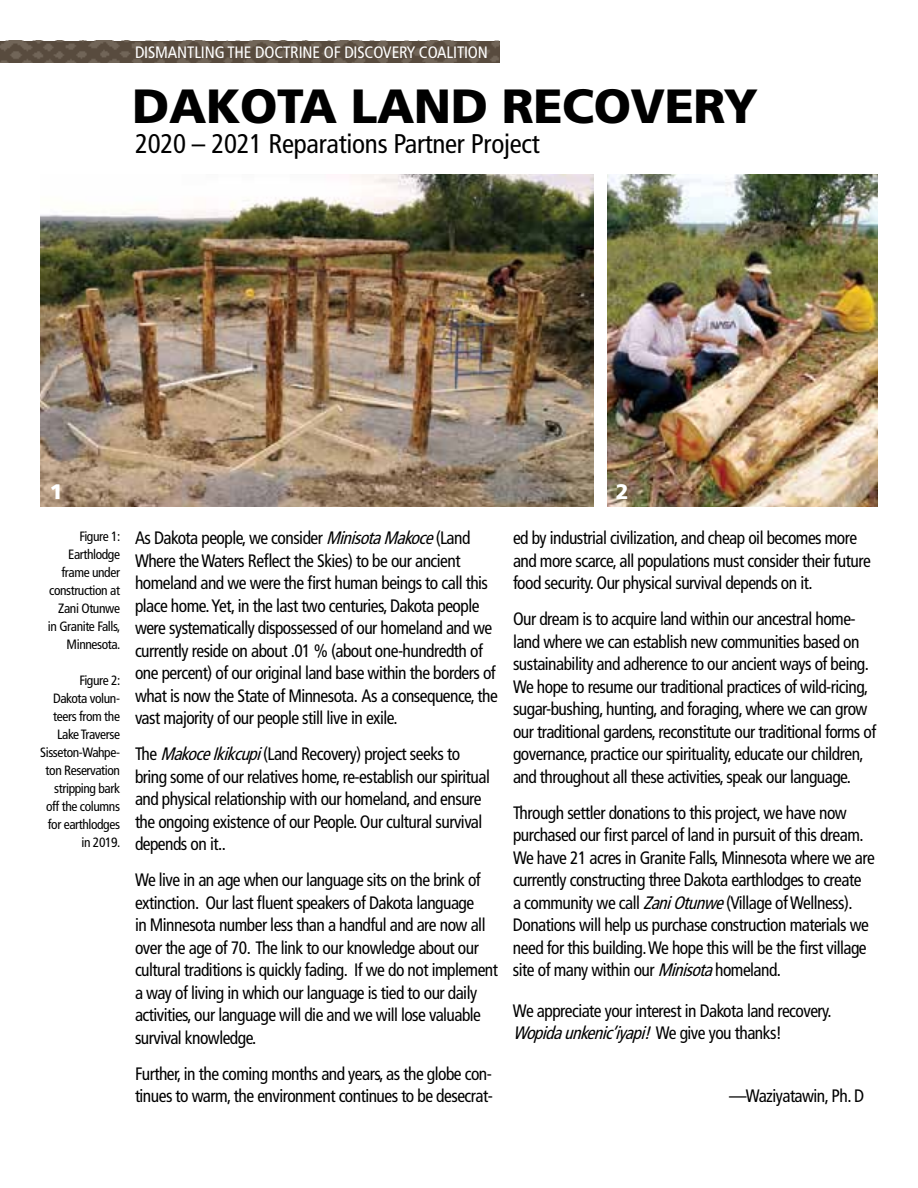
<style>
.page{position:relative;width:918px;height:1188px;background:#fff}
.page>*{position:absolute;margin:0;border:0;box-sizing:border-box;transform-origin:0 0}
.t1{font:900 48px "Frutiger";letter-spacing:-.01em;color:#000}
.t2{font:condensed 27px "Frutiger";letter-spacing:-.01em;color:#000}
.t3{font:900 21px "Frutiger";color:#fff}
.t4{font:condensed 18px/22.5px "Frutiger";letter-spacing:-.03em;color:#000}
.t5{font:condensed 16.5px "Frutiger";letter-spacing:-.01em;color:#fff}
.t6{font:condensed 13.5px/18px "Frutiger";letter-spacing:-.03em;color:#000;text-align:right}
.s1{font-style:italic}
</style>
<div class="page">
<img style="left:40px;top:175px;width:554px;height:332px">
<img style="left:608px;top:175px;width:270px;height:332px">
<img style="left:0;top:41px;width:500px;height:21px">
<p class="t5" style="left:135px;top:42px;width:355px">DISMANTLING THE DOCTRINE OF DISCOVERY COALITION</p>
<h1 class="t1" style="left:132px;top:77px;width:627px">DAKOTA LAND RECOVERY</h1>
<h2 class="t2" style="left:135px;top:128px;width:406px">2020 – 2021 Reparations Partner Project</h2>
<p class="t3" style="left:50px;top:479px;width:14px">1</p>
<p class="t3" style="left:616px;top:479px;width:14px">2</p>
<p class="t6" style="left:48px;top:527px;width:74px">Figure 1:<br>Earthlodge frame under construction at<br>Zani Otunwe in Granite Falls,<br>Minnesota.</p>
<p class="t6" style="left:40px;top:671px;width:82px">Figure 2:<br>Dakota volun&shy;teers from the<br>Lake Traverse<br>Sisseton-Wahpe&shy;ton Reservation stripping bark off the columns for earthlodges in 2019.</p>
<p class="t4" style="left:135px;top:527px;width:364px">As Dakota people, we consider <span class="s1">MinisotaMakoce</span>(Land Where the Waters Reflect the Skies) to be our ancient homeland and we were the first human beings to call this place home. Yet, in the last two centuries, Dakota people were systematically dispossessed of our homeland and we currently reside on about .01 % (about one-hundredth of one percent) of our original land base within the borders of what is now the State of Minnesota. As a consequence, the vast majority of our people still live in exile.</p>
<p class="t4" style="left:135px;top:743px;width:356px">The <span class="s1">MakoceIkikcupi</span>(Land Recovery) project seeks to bring some of our relatives home, re-establish our spiritual and physical relationship with our homeland, and ensure the ongoing existence of our People. Our cultural survival depends on it..</p>
<p class="t4" style="left:135px;top:869px;width:364px">We live in an age when our language sits on the brink of extinction. Our last fluent speakers of Dakota language<br>in Minnesota number less than a handful and are now all over the age of 70. The link to our knowledge about our cultural traditions is quickly fading. If we do not implement a way of living in which our language is tied to our daily activities, our language will die and we will lose valuable survival knowledge.</p>
<p class="t4" style="left:135px;top:1062px;width:359px">Further, in the coming months and years, as the globe con&shy;tinues to warm, the environment continues to be desecrat-</p>
<p class="t4" style="left:513px;top:527px;width:359px">ed by industrial civilization, and cheap oil becomes more and more scarce, all populations must consider their future food security. Our physical survival depends on it.</p>
<p class="t4" style="left:513px;top:608px;width:365px">Our dream is to acquire land within our ancestral home&shy;land where we can establish new communities based on sustainability and adherence to our ancient ways of being.<br>We hope to resume our traditional practices of wild-ricing, sugar-bushing, hunting, and foraging, where we can grow our traditional gardens, reconstitute our traditional forms of governance, practice our spirituality, educate our children, and throughout all these activities, speak our language.</p>
<p class="t4" style="left:513px;top:801px;width:363px">Through settler donations to this project, we have now purchased our first parcel of land in pursuit of this dream.<br>We have 21 acres in Granite Falls, Minnesota where we are currently constructing three Dakota earthlodges to create<br>a community we call <span class="s1">ZaniOtunwe</span>(Village of Wellness).<br>Donations will help us purchase construction materials we need for this building. We hope this will be the first village site of many within our <span class="s1">Minisota</span>homeland.</p>
<p class="t4" style="left:513px;top:999px;width:320px">We appreciate your interest in Dakota land recovery.<br><span class="s1">Wopidaunkenic’iyapi!</span>W e g i v e y o u t h a n k s !</p>
<p class="t4" style="left:729px;top:1085px;width:137px">—Waziyatawin, Ph. D</p>
</div>
